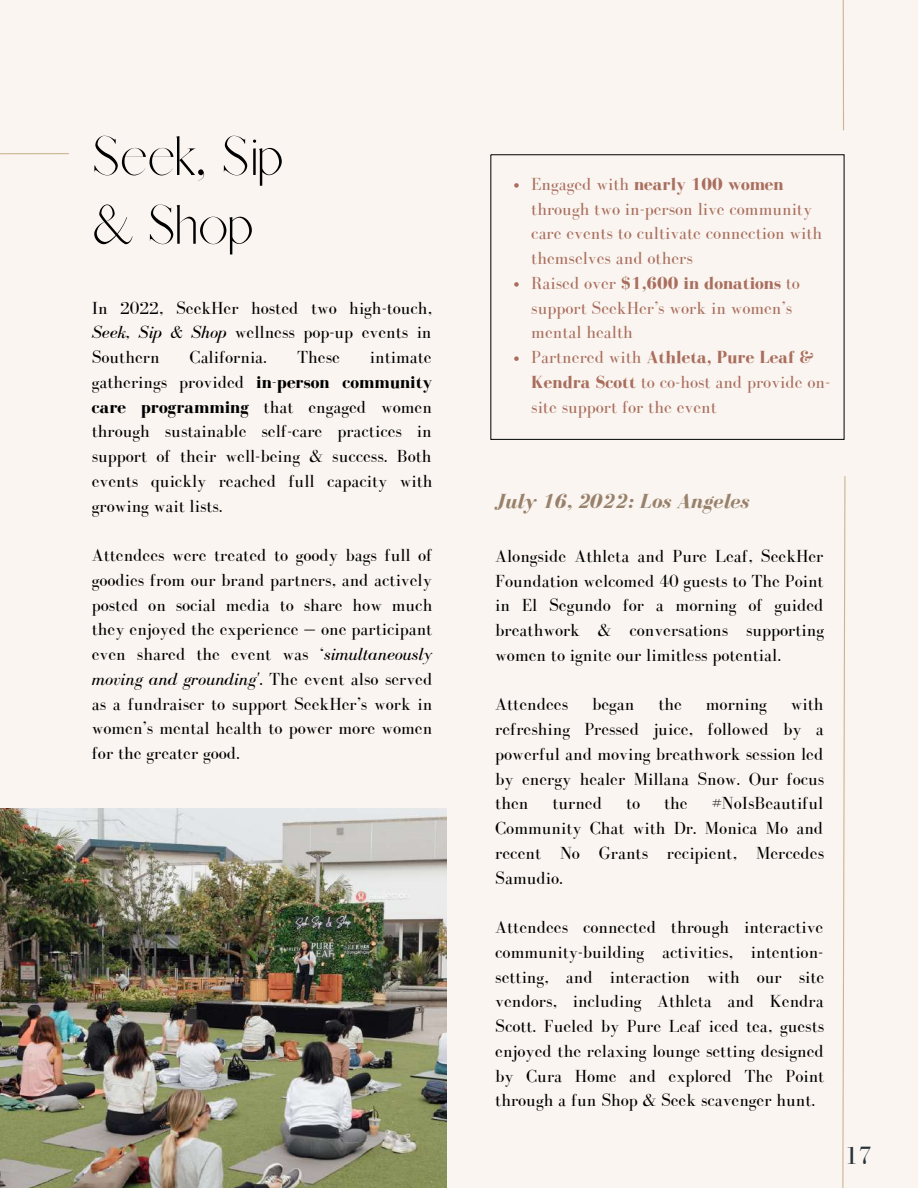
<style>
.page{position:relative;width:918px;height:1188px;background:#faf5f0}
.page>*{position:absolute;margin:0;border:0;box-sizing:border-box;transform-origin:0 0}
.t1{font:300 49.95px/68.7px "Afrah";color:#000}
.t2{font:25.8px "Bodoni FLF";color:#28333a}
.t3{font:italic 700 21px "Bodoni FLF";color:#99826c}
.t4{font:18px/24.8px "Bodoni FLF";color:#000;text-align:justify}
.t5{font:18px/24.8px "Bodoni FLF";color:#a96e5e}
.s1{font-style:italic}
.s2{font-weight:700}
</style>
<div class="page">
<svg style="left:0;top:153px;width:69px;height:2px"></svg>
<hr style="left:843px;top:0;width:1px;height:130px;background:#ccb494">
<svg style="left:842px;top:476px;width:4px;height:712px"></svg>
<svg style="left:514px;top:183px;width:5px;height:5px"></svg>
<svg style="left:514px;top:282px;width:5px;height:5px"></svg>
<svg style="left:514px;top:356px;width:5px;height:5px"></svg>
<img style="left:0;top:808px;width:447px;height:380px">
<h1 class="t1" style="left:92px;top:123px;width:194px">Seek, Sip &amp; Shop</h1>
<p class="t4" style="left:92px;top:295px;width:342px">In 2022, SeekHer hosted two high-touch, <span class="s1">Seek, Sip &amp; Shop</span> wellness pop-up events in Southern</p>
<p class="t4" style="left:190px;top:345px;width:79px">California.</p>
<p class="t4" style="left:297px;top:345px;width:44px">These</p>
<p class="t4" style="left:92px;top:345px;width:342px;text-indent:278px">intimate gatherings provided <span class="s2">in-person community care programming</span> that engaged women through sustainable self-care practices in support of their well-being &amp; success. Both events quickly reached full capacity with growing wait lists.</p>
<p class="t4" style="left:92px;top:543px;width:342px">Attendees were treated to goody bags full of goodies from our brand partners, and actively posted on social media to share how much they enjoyed the experience — one participant even shared the event was ‘<span class="s1">simultaneously moving and grounding'.</span> The event also served as a fundraiser to support SeekHer’s work in women’s mental health to power more women for the greater good.</p>
<p class="t5" style="left:531px;top:171px;width:300px">Engaged with <span class="s2">nearly 100 women </span>through two in-person live community care events to cultivate connection with themselves and others<br>Raised over <span class="s2">$1,600 in donations</span> to support SeekHer’s work in women’s mental health<br>Partnered with <span class="s2">Athleta, Pure Leaf &amp;<br>Kendra Scott</span> to co-host and provide on&shy;site support for the event</p>
<p class="t3" style="left:495px;top:490px;width:255px">July 16, 2022: Los Angeles</p>
<p class="t4" style="left:495px;top:543px;width:330px">Alongside Athleta and Pure Leaf, SeekHer Foundation welcomed 40 guests to The Point in El Segundo for a morning of guided breathwork &amp; conversations supporting women to ignite our limitless potential.</p>
<p class="t4" style="left:495px;top:692px;width:74px">Attendees</p>
<p class="t4" style="left:592px;top:692px;width:44px">began</p>
<p class="t4" style="left:658px;top:692px;width:25px">the</p>
<p class="t4" style="left:706px;top:692px;width:63px">morning</p>
<p class="t4" style="left:495px;top:692px;width:331px;text-indent:296px">with refreshing Pressed juice, followed by a powerful and moving breathwork session led by energy healer Millana Snow. Our focus then</p>
<p class="t4" style="left:495px;top:791px;width:330px;text-indent:216px">#NoIsBeautiful Community Chat with Dr. Monica Mo and recent No Grants recipient, Mercedes Samudio.</p>
<p class="t4" style="left:495px;top:915px;width:331px">Attendees connected through interactive community-building activities, intention&shy;setting, and interaction with our site vendors, including Athleta and Kendra Scott. Fueled by Pure Leaf iced tea, guests enjoyed the relaxing lounge setting designed by Cura Home and explored The Point through a fun Shop &amp; Seek scavenger hunt.</p>
<p class="t4" style="left:552px;top:791px;width:51px">turned</p>
<p class="t4" style="left:626px;top:791px;width:16px">to</p>
<p class="t4" style="left:664px;top:791px;width:25px">the</p>
<h2 class="t2" style="left:844px;top:1141px;width:29px">17</h2>
</div>
